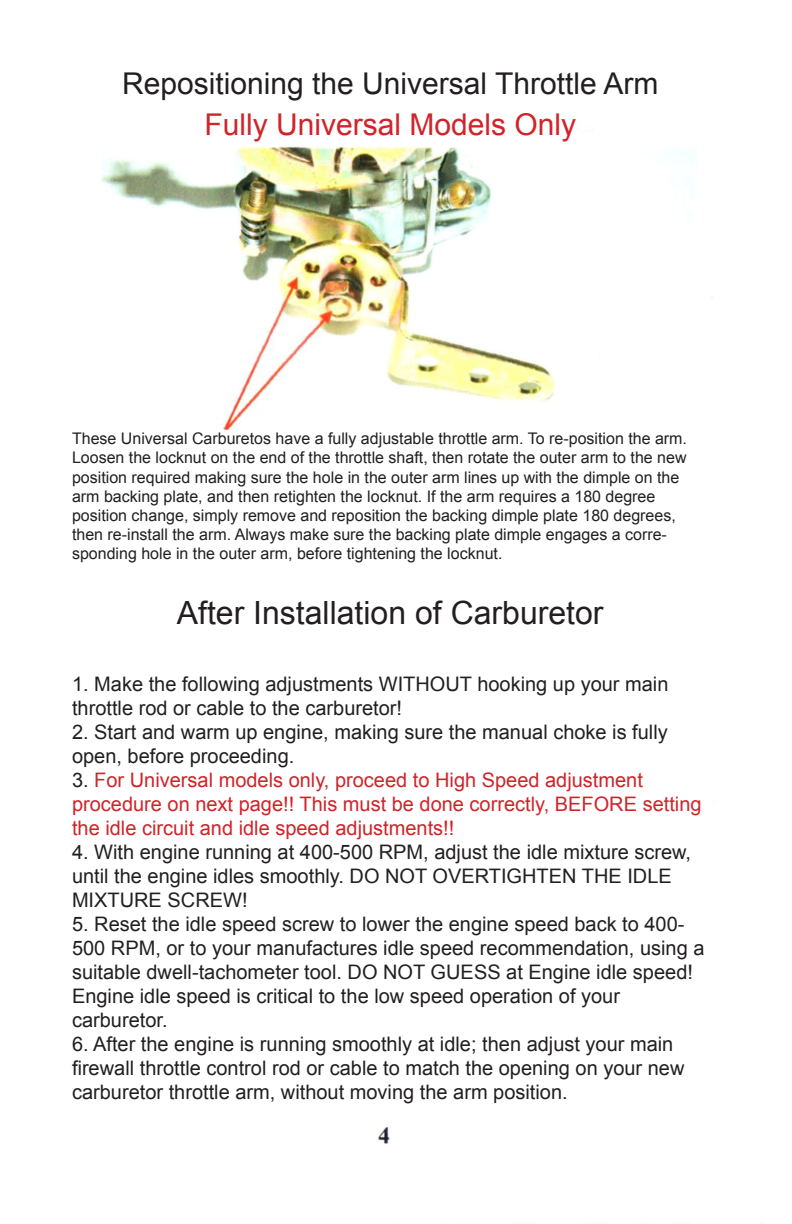
<style>
.page{position:relative;width:792px;height:1224px;background:#fff}
.page>*{position:absolute;margin:0;border:0;box-sizing:border-box;transform-origin:0 0}
.t1{font:32px "Arial";color:#231f20}
.t2{font:30px "Arial";color:#231f20}
.t3{font:30px "Arial";color:#d1232a}
.t4{font:20px/24px "Arial";color:#231f20}
.t5{font:20px/24px "Arial";color:#d1232a}
.t6{font:16px/19.2px "Arial";color:#231f20}
.s1{color:#231f20}
</style>
<div class="page">
<img style="left:102px;top:126px;width:589px;height:1018px">
<div style="left:73px;top:430px;width:637px;height:681px;background:#fff"></div>
<p class="t2" style="left:122px;top:64px;width:538px">Repositioning the Universal Throttle Arm</p>
<p class="t3" style="left:204px;top:104px;width:373px">Fully Universal Models Only</p>
<p class="t6" style="left:72px;top:429px;width:617px">These Universal Carburetos have a fully adjustable throttle arm. To re-position the arm.<br>Loosen the locknut on the end of the throttle shaft, then rotate the outer arm to the new position required making sure the hole in the outer arm lines up with the dimple on the arm backing plate, and then retighten the locknut. If the arm requires a 180 degree</p>
<p class="t6" style="left:72px;top:506px;width:605px">position change, simply remove and reposition the backing dimple plate 180 degrees, then re-install the arm. Always make sure the backing plate dimple engages a corre&shy;sponding hole in the outer arm, before tightening the locknut.</p>
<p class="t1" style="left:177px;top:592px;width:428px">After Installation of Carburetor</p>
<p class="t4" style="left:72px;top:673px;width:598px">1. Make the following adjustments WITHOUT hooking up your main throttle rod or cable to the carburetor!</p>
<p class="t4" style="left:72px;top:721px;width:597px">2. Start and warm up engine, making sure the manual choke is fully open, before proceeding.</p>
<p class="t5" style="left:72px;top:769px;width:573px"><span class="s1">3.</span> For Universal models only, proceed to High Speed adjustment</p>
<p class="t5" style="left:72px;top:793px;width:631px">procedure on next page!! This must be done correctly, BEFORE setting the idle circuit and idle speed adjustments!!</p>
<p class="t4" style="left:72px;top:841px;width:621px">4. With engine running at 400-500 RPM, adjust the idle mixture screw, until the engine idles smoothly. DO NOT OVERTIGHTEN THE IDLE<br>MIXTURE SCREW!</p>
<p class="t4" style="left:72px;top:913px;width:634px">5. Reset the idle speed screw to lower the engine speed back to 400- 500 RPM, or to your manufactures idle speed recommendation, using a suitable dwell-tachometer tool. DO NOT GUESS at Engine idle speed!<br>Engine idle speed is critical to the low speed operation of your</p>
<p class="t4" style="left:72px;top:1009px;width:97px">carburetor.</p>
<p class="t4" style="left:72px;top:1033px;width:614px">6. After the engine is running smoothly at idle; then adjust your main firewall throttle control rod or cable to match the opening on your new carburetor throttle arm, without moving the arm position.</p>
</div>
